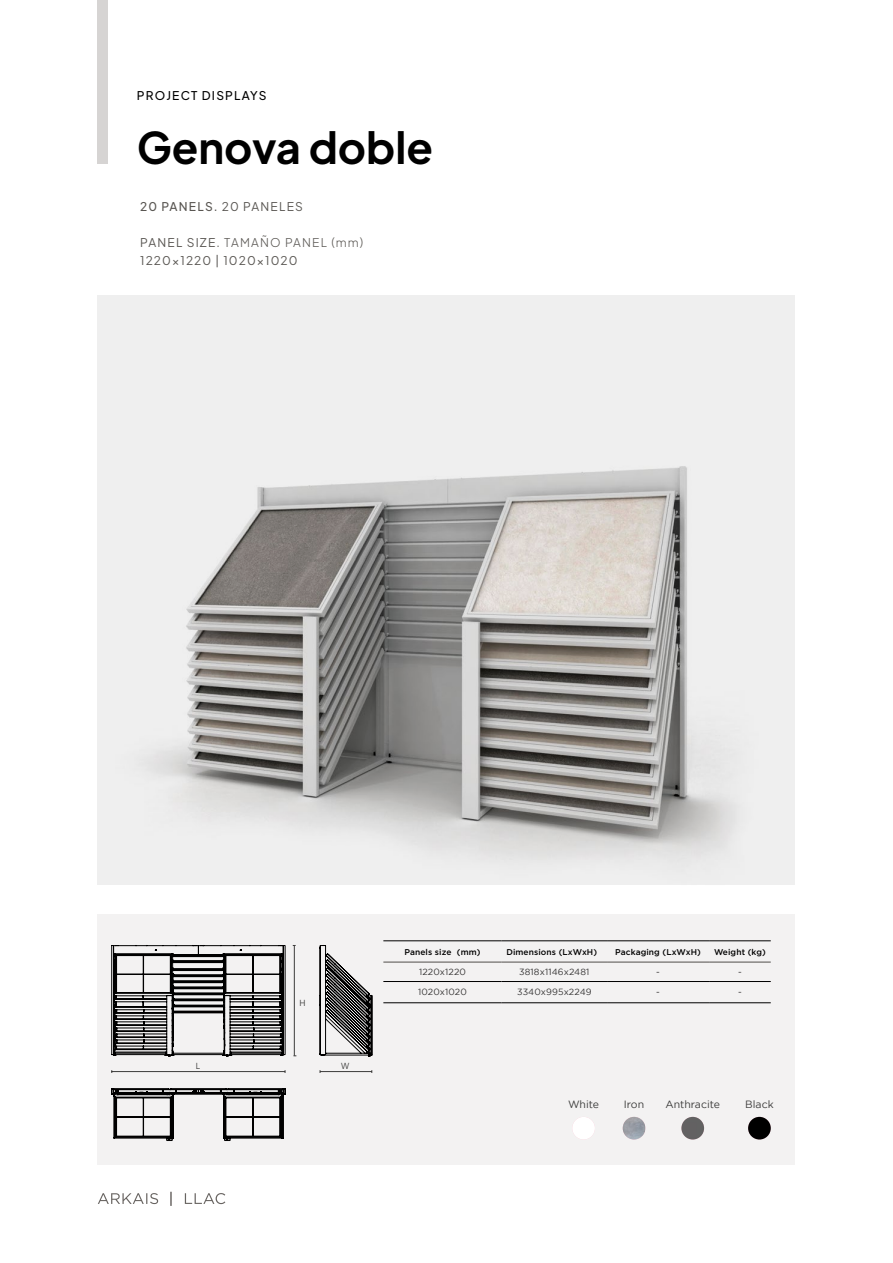
<style>
.page{position:relative;width:893px;height:1263px;background:#fff}
.page>*{position:absolute;margin:0;border:0;box-sizing:border-box;transform-origin:0 0}
.t1{font:700 43.5px "Plus Jakarta Sans";color:#000}
.t2{font:12px/18px "Plus Jakarta Sans";letter-spacing:.09em;color:#595652}
.t3{font:500 12px "Plus Jakarta Sans";letter-spacing:.1em;color:#595652}
.t4{font:500 12px "Plus Jakarta Sans";letter-spacing:.1em;color:#000}
.t5{font:10.5px "Gotham";color:#3c3c3b}
.t6{font:9px "Gotham";letter-spacing:.01em;color:#373636}
.t7{font:500 8.4px "Gotham";letter-spacing:.01em;color:#000}
.t8{font:8.25px "Plus Jakarta Sans";color:#3c3c3b}
.s1{font-weight:400}
.s2{font-weight:300}
</style>
<div class="page">
<div style="left:98px;top:914px;width:697px;height:251px;background:#f3f2f2"></div>
<div style="left:98px;top:0;width:10px;height:164px;background:#d6d4d3"></div>
<svg style="left:98px;top:1192px;width:127px;height:14px"></svg>
<div style="left:572px;top:1117px;width:23px;height:22px;background:#fff;border-radius:11px"></div>
<img style="left:623px;top:1117px;width:22px;height:22px;border-radius:11px">
<img style="left:681px;top:1117px;width:23px;height:22px;border-radius:11px">
<img style="left:748px;top:1117px;width:23px;height:22px;border-radius:11px">
<img style="left:98px;top:296px;width:697px;height:589px">
<hr style="left:112px;top:1071px;width:173px;height:1px;background:#3c3c3b">
<hr style="left:294px;top:945px;width:1px;height:111px;background:#3c3c3b">
<hr style="left:320px;top:1071px;width:52px;height:1px;background:#3c3c3b">
<svg style="left:319px;top:945px;width:53px;height:111px"></svg>
<svg style="left:111px;top:1088px;width:175px;height:53px"></svg>
<svg style="left:111px;top:945px;width:175px;height:111px"></svg>
<hr style="left:383px;top:940px;width:119px;height:1px;background:#000">
<hr style="left:502px;top:940px;width:105px;height:1px;background:#000">
<hr style="left:607px;top:940px;width:102px;height:1px;background:#000">
<hr style="left:709px;top:940px;width:62px;height:1px;background:#000">
<hr style="left:383px;top:962px;width:119px;height:1px;background:#504e4b">
<hr style="left:502px;top:962px;width:105px;height:1px;background:#504e4b">
<hr style="left:607px;top:962px;width:102px;height:1px;background:#504e4b">
<hr style="left:709px;top:962px;width:62px;height:1px;background:#504e4b">
<hr style="left:383px;top:981px;width:119px;height:1px;background:#000">
<hr style="left:383px;top:1002px;width:119px;height:1px;background:#000">
<hr style="left:502px;top:981px;width:105px;height:1px;background:#000">
<hr style="left:502px;top:1002px;width:105px;height:1px;background:#000">
<hr style="left:607px;top:981px;width:102px;height:1px;background:#000">
<hr style="left:607px;top:1002px;width:102px;height:1px;background:#000">
<hr style="left:709px;top:981px;width:62px;height:1px;background:#000">
<hr style="left:709px;top:1002px;width:62px;height:1px;background:#000">
<h2 class="t4" style="left:137px;top:86px;width:131px">PROJECT DISPLAYS</h2>
<h1 class="t1" style="left:137px;top:109px;width:298px">Genova doble</h1>
<h2 class="t3" style="left:140px;top:196px;width:164px">20 PANELS. <span class="s1">20 PANELES</span></h2>
<h2 class="t2" style="left:140px;top:232px;width:225px">PANEL SIZE. <span class="s2">TAMAÑO PANEL (mm)<br></span>1220x1220 | 1020x1020</h2>
<p class="t8" style="left:299px;top:996px;width:8px">H</p>
<p class="t8" style="left:196px;top:1059px;width:6px">L</p>
<p class="t8" style="left:341px;top:1059px;width:10px">W</p>
<p class="t7" style="left:404px;top:946px;width:78px">Panels size (mm)</p>
<p class="t7" style="left:506px;top:946px;width:92px">Dimensions (LxWxH)</p>
<p class="t7" style="left:615px;top:946px;width:87px">Packaging (LxWxH)</p>
<p class="t7" style="left:714px;top:946px;width:53px">Weight (kg)</p>
<p class="t6" style="left:419px;top:967px;width:48px">1220x1220</p>
<p class="t6" style="left:519px;top:967px;width:72px">3818x1146x2481</p>
<p class="t6" style="left:656px;top:967px;width:5px">-</p>
<p class="t6" style="left:738px;top:967px;width:5px">-</p>
<p class="t6" style="left:418px;top:987px;width:50px">1020x1020</p>
<p class="t6" style="left:517px;top:987px;width:76px">3340x995x2249</p>
<p class="t6" style="left:656px;top:987px;width:5px">-</p>
<p class="t6" style="left:738px;top:987px;width:5px">-</p>
<p class="t5" style="left:568px;top:1098px;width:33px">White</p>
<p class="t5" style="left:624px;top:1098px;width:22px">Iron</p>
<p class="t5" style="left:665px;top:1098px;width:56px">Anthracite</p>
<p class="t5" style="left:745px;top:1098px;width:30px">Black</p>
</div>
